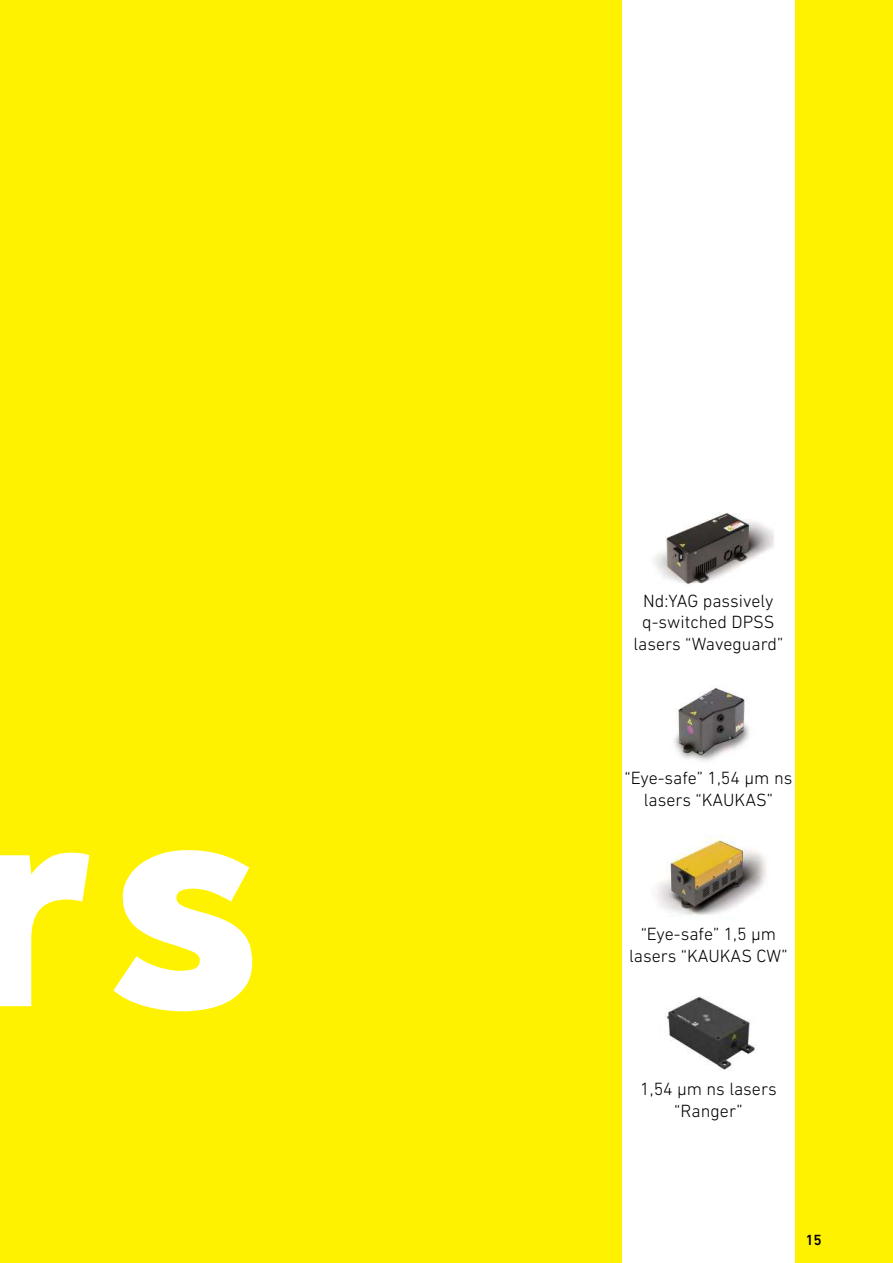
<style>
.page{position:relative;width:893px;height:1263px;background:#fff200}
.page>*{position:absolute;margin:0;border:0;box-sizing:border-box;transform-origin:0 0}
.t1{font:800 321px "Effra";color:#fff}
.t2{font:300 18px/21.6px "DIN Next LT Pro";color:#000;text-align:center}
.t3{font:500 15px "DIN Next LT Pro";color:#000}
</style>
<div class="page">
<div style="left:622px;top:0;width:172px;height:1263px;background:#fff"></div>
<img style="left:664px;top:996px;width:91px;height:74px">
<img style="left:655px;top:835px;width:112px;height:81px">
<img style="left:674px;top:687px;width:76px;height:74px">
<img style="left:655px;top:513px;width:119px;height:71px">
<h1 class="t1" style="left:-39px;top:699px;width:305px">rs</h1>
<p class="t2" style="left:634px;top:589px;width:151px">Nd:YAG passively q-switched DPSS lasers “Waveguard”</p>
<p class="t2" style="left:624px;top:767px;width:169px">“Eye-safe” 1,54 μm ns lasers “KAUKAS”</p>
<p class="t2" style="left:629px;top:923px;width:160px">“Eye-safe” 1,5 μm lasers “KAUKAS CW”</p>
<p class="t2" style="left:640px;top:1078px;width:138px">1,54 µ m ns lasers “Ranger”</p>
<p class="t3" style="left:805px;top:1231px;width:18px">15</p>
</div>
